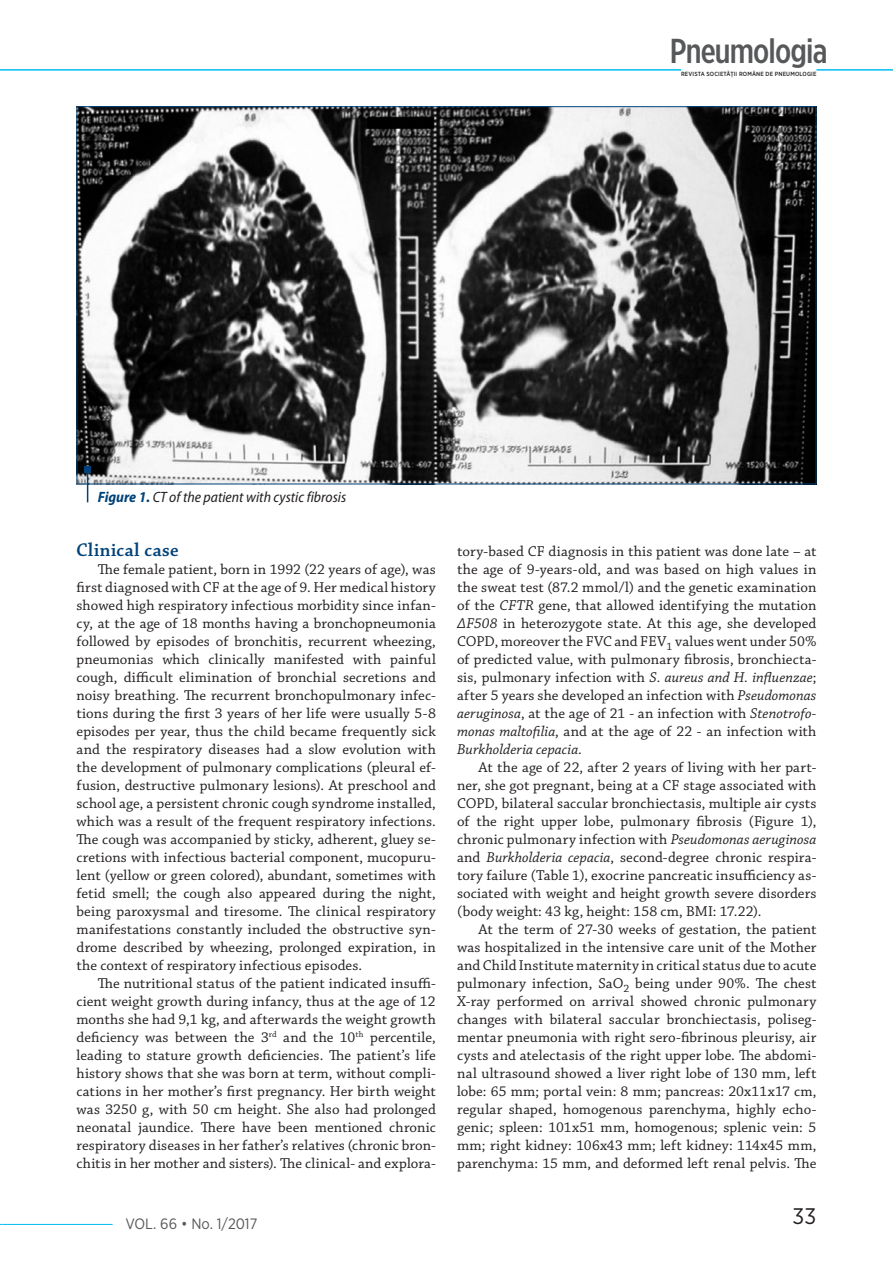
<style>
.page{position:relative;width:893px;height:1263px;background:#fff}
.page>*{position:absolute;margin:0;border:0;box-sizing:border-box;transform-origin:0 0}
.t1{font:500 34.65px "Gotham X Narrow";letter-spacing:-.025em;color:#57585a}
.t2{font:22.5px "Gotham Narrow";color:#231f20}
.t3{font:19.5px "Chaparral Pro Semibold Subh";letter-spacing:.035em;color:#004279}
.t4{font:15px/18px "Chaparral Pro";letter-spacing:.005em;color:#231f20;text-align:justify}
.t5{font:italic semi-condensed 15px "Myriad Pro";color:#231f20}
.t6{font:15px "Gotham Narrow";color:#57585a}
.t7{font:500 6px "Gotham Narrow";letter-spacing:.025em;color:#231f20}
.s1{font-weight:700;color:#004279}
.s2{font-style:italic}
</style>
<div class="page">
<hr style="left:3px;top:1224px;width:110px;height:1px;background:#01bdf2">
<hr style="left:0;top:69px;width:681px;height:2px;background:#01bdf2">
<hr style="left:816px;top:69px;width:77px;height:2px;background:#01bdf2">
<img style="left:79px;top:108px;width:735px;height:374px">
<hr style="left:87px;top:469px;width:1px;height:33px;background:#004279">
<svg style="left:85px;top:466px;width:6px;height:6px"></svg>
<h1 class="t1" style="left:670px;top:29px;width:159px">Pneumologia</h1>
<p class="t7" style="left:681px;top:70px;width:137px">REVISTA SOCIETĂŢII ROMÂNE DE PNEUMOLOGIE</p>
<p class="t5" style="left:98px;top:489px;width:250px"><span class="s1">Figure 1.</span> CT of the patient with cystic fibrosis</p>
<h3 class="t3" style="left:77px;top:540px;width:104px">Clinical case</h3>
<p class="t4" style="left:77px;top:561px;width:361px;text-indent:21px">The female patient, born in 1992 (22 years of age), was first diagnosed with CF at the age of 9. Her medical history showed high respiratory infectious morbidity since infan&shy;cy, at the age of 18 months having a bronchopneumonia followed by episodes of bronchitis, recurrent wheezing, pneumonias which clinically manifested with painful cough, difficult elimination of bronchial secretions and noisy breathing. The recurrent bronchopulmonary infec&shy;tions during the first 3 years of her life were usually 5-8 episodes per year, thus the child became frequently sick and the respiratory diseases had a slow evolution with the development of pulmonary complications (pleural ef&shy;fusion, destructive pulmonary lesions). At preschool and school age, a persistent chronic cough syndrome installed, which was a result of the frequent respiratory infections.<br>The cough was accompanied by sticky, adherent, gluey se&shy;cretions with infectious bacterial component, mucopuru&shy;lent (yellow or green colored), abundant, sometimes with fetid smell; the cough also appeared during the night, being paroxysmal and tiresome. The clinical respiratory manifestations constantly included the obstructive syn&shy;drome described by wheezing, prolonged expiration, in the context of respiratory infectious episodes.</p>
<p class="t4" style="left:77px;top:975px;width:361px;text-indent:21px">The nutritional status of the patient indicated insuffi&shy;cient weight growth during infancy, thus at the age of 12 months she had 9,1 kg, and afterwards the weight growth deficiency was between the 3<sup>rd</sup> and the 10<sup>th</sup> percentile, leading to stature growth deficiencies. The patient’s life history shows that she was born at term, without compli&shy;cations in her mother’s first pregnancy. Her birth weight was 3250 g, with 50 cm height. She also had prolonged neonatal jaundice. There have been mentioned chronic respiratory diseases in her father’s relatives (chronic bron&shy;chitis in her mother and sisters). The clinical- and explora-</p>
<p class="t4" style="left:457px;top:543px;width:361px">tory-based CF diagnosis in this patient was done late – at the age of 9-years-old, and was based on high values in the sweat test (87.2 mmol/l) and the genetic examination of the <span class="s2">CFTR</span> gene, that allowed identifying the mutation <span class="s2">∆F508</span> in heterozygote state. At this age, she developed COPD, moreover the FVC and FEV<sub>1</sub> values went under 50% of predicted value, with pulmonary fibrosis, bronchiecta&shy;sis, pulmonary infection with <span class="s2">S. aureus and H. influenzae</span>; after 5 years she developed an infection with <span class="s2">Pseudomonas aeruginosa</span>, at the age of 21 - an infection with <span class="s2">Stenotrofo&shy;monas maltofilia</span>, and at the age of 22 - an infection with <span class="s2">Burkholderia cepacia</span>.</p>
<p class="t4" style="left:457px;top:759px;width:361px;text-indent:21px">At the age of 22, after 2 years of living with her part&shy;ner, she got pregnant, being at a CF stage associated with COPD, bilateral saccular bronchiectasis, multiple air cysts of the right upper lobe, pulmonary fibrosis (Figure 1), chronic pulmonary infection with <span class="s2">Pseudomonas aeruginosa </span>and <span class="s2">Burkholderia cepacia</span>, second-degree chronic respira&shy;tory failure (Table 1), exocrine pancreatic insufficiency as&shy;sociated with weight and height growth severe disorders (body weight: 43 kg, height: 158 cm, BMI: 17.22).</p>
<p class="t4" style="left:457px;top:921px;width:361px;text-indent:21px">At the term of 27-30 weeks of gestation, the patient was hospitalized in the intensive care unit of the Mother and Child Institute maternity in critical status due to acute pulmonary infection, SaO<sub>2</sub> being under 90%. The chest X-ray performed on arrival showed chronic pulmonary changes with bilateral saccular bronchiectasis, poliseg&shy;mentar pneumonia with right sero-fibrinous pleurisy, air cysts and atelectasis of the right upper lobe. The abdomi&shy;nal ultrasound showed a liver right lobe of 130 mm, left lobe: 65 mm; portal vein: 8 mm; pancreas: 20x11x17 cm, regular shaped, homogenous parenchyma, highly echo&shy;genic; spleen: 101x51 mm, homogenous; splenic vein: 5 mm; right kidney: 106x43 mm; left kidney: 114x45 mm, parenchyma: 15 mm, and deformed left renal pelvis. The</p>
<p class="t6" style="left:126px;top:1214px;width:133px">VOL. 66 • No. 1/2017</p>
<h2 class="t2" style="left:793px;top:1202px;width:25px">33</h2>
</div>
